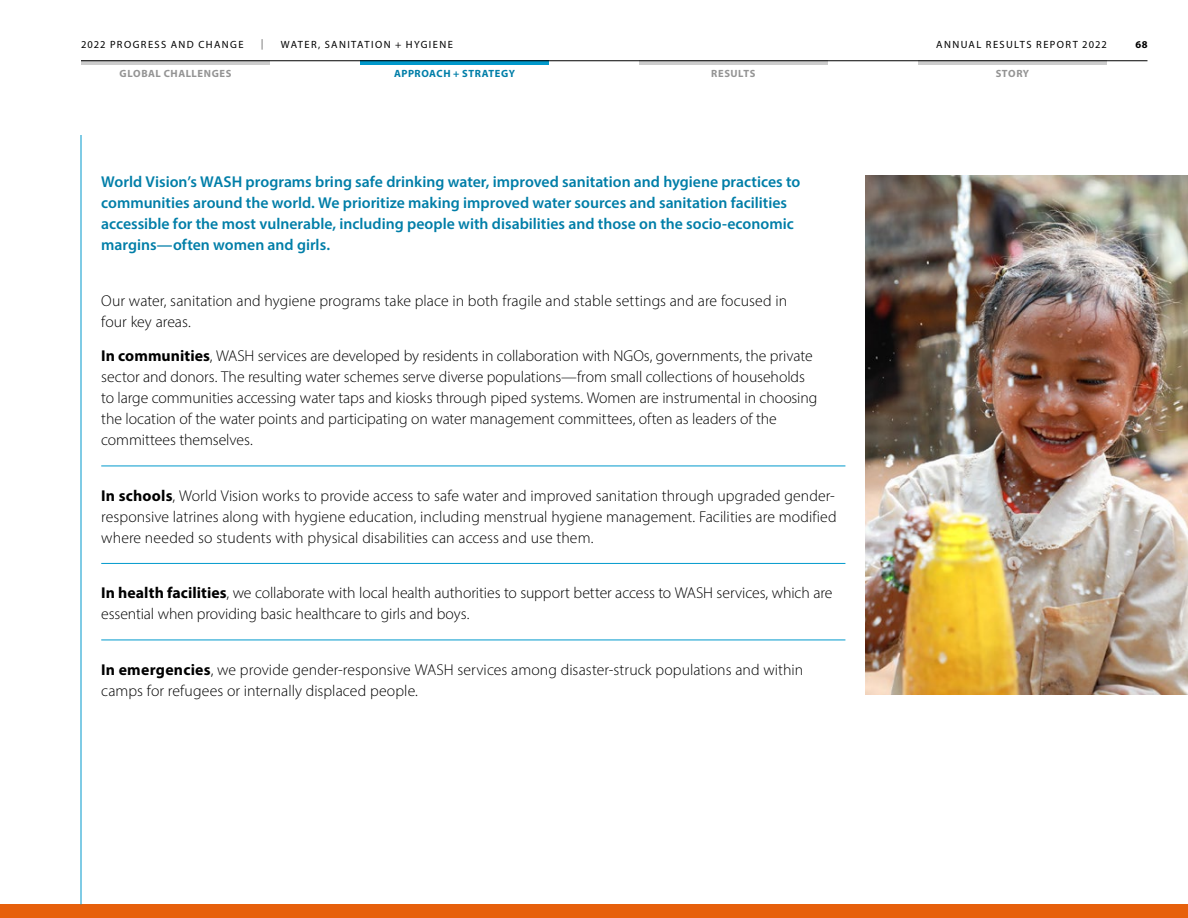
<style>
.page{position:relative;width:1188px;height:918px;background:#fff}
.page>*{position:absolute;margin:0;border:0;box-sizing:border-box;transform-origin:0 0}
.t1{font:300 15.75px/21px "Myriad Pro";color:#000}
.t2{font:600 15.75px/21px "Myriad Pro";color:#007ea8}
.t3{font:10.5px "Myriad Pro";letter-spacing:.135em;color:#000}
.t4{font:700 10.5px "Myriad Pro";letter-spacing:.055em;color:#949494}
.t5{font:700 10.5px "Myriad Pro";letter-spacing:.05em;color:#007ea8}
.t6{font:700 10.5px "Myriad Pro";color:#000}
.t7{font:300 10.5px "Myriad Pro";color:#000}
.s1{font-weight:700}
</style>
<div class="page">
<div style="left:0;top:904px;width:1188px;height:14px;background:#e7600c"></div>
<svg style="left:81px;top:61px;width:189px;height:4px"></svg>
<svg style="left:360px;top:61px;width:189px;height:4px"></svg>
<svg style="left:639px;top:61px;width:189px;height:4px"></svg>
<svg style="left:918px;top:61px;width:189px;height:4px"></svg>
<hr style="left:81px;top:60px;width:1066px;height:1px;background:#000">
<hr style="left:81px;top:135px;width:1px;height:769px;background:#09c">
<hr style="left:101px;top:466px;width:744px;height:1px;background:#09c">
<hr style="left:101px;top:563px;width:744px;height:1px;background:#09c">
<hr style="left:101px;top:640px;width:744px;height:1px;background:#09c">
<img style="left:866px;top:176px;width:322px;height:518px">
<p class="t3" style="left:81px;top:38px;width:164px">2022 PROGRESS AND CHANGE</p>
<p class="t7" style="left:261px;top:38px;width:4px">|</p>
<p class="t3" style="left:281px;top:38px;width:174px">WATER, SANITATION + HYGIENE</p>
<p class="t3" style="left:936px;top:38px;width:172px">ANNUAL RESULTS REPORT 2022</p>
<p class="t6" style="left:1136px;top:38px;width:13px">68</p>
<p class="t4" style="left:120px;top:66px;width:113px">GLOBAL CHALLENGES</p>
<p class="t5" style="left:394px;top:66px;width:123px">APPROACH + STRATEGY</p>
<p class="t4" style="left:711px;top:66px;width:46px">RESULTS</p>
<p class="t4" style="left:996px;top:66px;width:35px">STORY</p>
<p class="t2" style="left:101px;top:171px;width:701px">World Vision’s WASH programs bring safe drinking water, improved sanitation and hygiene practices to communities around the world. We prioritize making improved water sources and sanitation facilities accessible for the most vulnerable, including people with disabilities and those on the socio-economic margins—often women and girls.</p>
<p class="t1" style="left:101px;top:290px;width:687px">Our water, sanitation and hygiene programs take place in both fragile and stable settings and are focused in four key areas.</p>
<p class="t1" style="left:101px;top:345px;width:718px"><span class="s1">In communities</span>, WASH services are developed by residents in collaboration with NGOs, governments, the private sector and donors. The resulting water schemes serve diverse populations—from small collections of households to large communities accessing water taps and kiosks through piped systems. Women are instrumental in choosing the location of the water points and participating on water management committees, often as leaders of the committees themselves.</p>
<p class="t1" style="left:101px;top:485px;width:737px;text-align:justify"><span class="s1">In schools</span>, World Vision works to provide access to safe water and improved sanitation through upgraded gender&shy;responsive latrines along with hygiene education, including menstrual hygiene management. Facilities are modified where needed so students with physical disabilities can access and use them.</p>
<p class="t1" style="left:101px;top:582px;width:733px"><span class="s1">In health facilities</span>, we collaborate with local health authorities to support better access to WASH services, which are essential when providing basic healthcare to girls and boys.</p>
<p class="t1" style="left:101px;top:659px;width:704px"><span class="s1">In emergencies</span>, we provide gender-responsive WASH services among disaster-struck populations and within camps for refugees or internally displaced people.</p>
</div>
